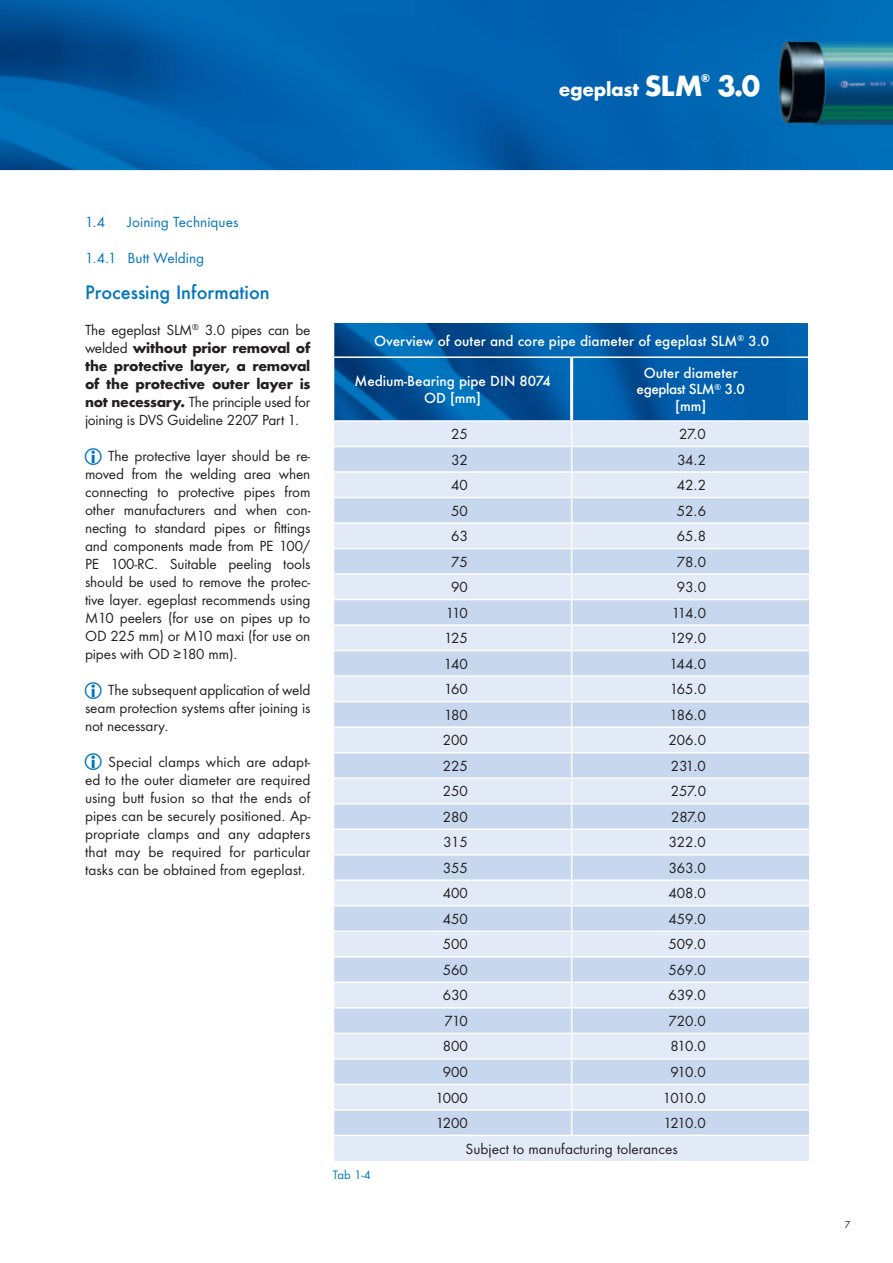
<style>
.page{position:relative;width:893px;height:1263px;background:#fff}
.page>*{position:absolute;margin:0;border:0;box-sizing:border-box;transform-origin:0 0}
.t1{font:700 27px "Futura ND";color:#fff}
.t2{font:500 18px "Futura ND";color:#0075bf}
.t3{font:700 18px "Futura ND";letter-spacing:-.02em;color:#fff}
.t4{font:13.5px/18px "Futura ND";color:#231f20;text-align:justify}
.t5{font:700 13.5px/18px "Futura ND";letter-spacing:-.02em;color:#231f20;text-align:justify}
.t6{font:500 13.5px/16.2px "Futura ND";color:#fff;text-align:center}
.t7{font:13.5px "Futura ND";color:#0075bf}
.t8{font:11.25px "Futura ND";color:#0075bf}
.t9{font:700 10.5px "Futura ND";color:#fff}
.t10{font:9px "Futura ND";color:#231f20}
.s1{font-size:27px}
.s2{font-weight:400}
</style>
<div class="page">
<img style="left:0;top:0;width:893px;height:170px">
<img style="left:776px;top:15px;width:117px;height:134px">
<img style="left:334px;top:323px;width:474px;height:97px">
<div style="left:334px;top:422px;width:475px;height:739px;background:#e1eaf6"></div>
<svg style="left:334px;top:447px;width:475px;height:688px;background:#d3e0f2"></svg>
<hr style="left:570px;top:358px;width:3px;height:62px;background:#fff">
<hr style="left:333px;top:356px;width:239px;height:2px;background:#fff">
<hr style="left:572px;top:356px;width:238px;height:2px;background:#fff">
<hr style="left:333px;top:446px;width:239px;height:1px;background:#fff">
<hr style="left:333px;top:471px;width:239px;height:2px;background:#fff">
<hr style="left:333px;top:497px;width:239px;height:1px;background:#fff">
<hr style="left:333px;top:522px;width:239px;height:2px;background:#fff">
<hr style="left:333px;top:548px;width:239px;height:1px;background:#fff">
<hr style="left:333px;top:573px;width:239px;height:2px;background:#fff">
<hr style="left:333px;top:599px;width:239px;height:1px;background:#fff">
<hr style="left:333px;top:624px;width:239px;height:2px;background:#fff">
<hr style="left:333px;top:650px;width:239px;height:1px;background:#fff">
<hr style="left:333px;top:675px;width:239px;height:2px;background:#fff">
<hr style="left:333px;top:701px;width:239px;height:1px;background:#fff">
<hr style="left:333px;top:726px;width:239px;height:2px;background:#fff">
<svg style="left:571px;top:422px;width:1px;height:713px"></svg>
<hr style="left:333px;top:752px;width:239px;height:1px;background:#fff">
<hr style="left:333px;top:777px;width:239px;height:2px;background:#fff">
<hr style="left:333px;top:803px;width:239px;height:1px;background:#fff">
<hr style="left:572px;top:446px;width:238px;height:1px;background:#fff">
<hr style="left:333px;top:828px;width:239px;height:2px;background:#fff">
<hr style="left:572px;top:471px;width:238px;height:2px;background:#fff">
<hr style="left:333px;top:854px;width:239px;height:1px;background:#fff">
<hr style="left:572px;top:497px;width:238px;height:1px;background:#fff">
<hr style="left:333px;top:879px;width:239px;height:2px;background:#fff">
<hr style="left:572px;top:522px;width:238px;height:2px;background:#fff">
<hr style="left:333px;top:905px;width:239px;height:1px;background:#fff">
<hr style="left:572px;top:548px;width:238px;height:1px;background:#fff">
<hr style="left:333px;top:930px;width:239px;height:2px;background:#fff">
<hr style="left:572px;top:573px;width:238px;height:2px;background:#fff">
<hr style="left:333px;top:956px;width:239px;height:1px;background:#fff">
<hr style="left:572px;top:599px;width:238px;height:1px;background:#fff">
<hr style="left:333px;top:981px;width:239px;height:2px;background:#fff">
<hr style="left:572px;top:624px;width:238px;height:2px;background:#fff">
<hr style="left:333px;top:1135px;width:239px;height:1px;background:#fff">
<hr style="left:572px;top:650px;width:238px;height:1px;background:#fff">
<hr style="left:572px;top:1109px;width:238px;height:2px;background:#fff">
<hr style="left:572px;top:1135px;width:238px;height:1px;background:#fff">
<hr style="left:572px;top:675px;width:238px;height:2px;background:#fff">
<hr style="left:572px;top:701px;width:238px;height:1px;background:#fff">
<hr style="left:572px;top:726px;width:238px;height:2px;background:#fff">
<hr style="left:572px;top:752px;width:238px;height:1px;background:#fff">
<hr style="left:572px;top:777px;width:238px;height:2px;background:#fff">
<hr style="left:572px;top:803px;width:238px;height:1px;background:#fff">
<hr style="left:572px;top:828px;width:238px;height:2px;background:#fff">
<hr style="left:572px;top:854px;width:238px;height:1px;background:#fff">
<hr style="left:572px;top:879px;width:238px;height:2px;background:#fff">
<hr style="left:572px;top:905px;width:238px;height:1px;background:#fff">
<hr style="left:572px;top:930px;width:238px;height:2px;background:#fff">
<hr style="left:572px;top:956px;width:238px;height:1px;background:#fff">
<hr style="left:572px;top:981px;width:238px;height:2px;background:#fff">
<hr style="left:333px;top:1007px;width:239px;height:1px;background:#fff">
<hr style="left:572px;top:1007px;width:238px;height:1px;background:#fff">
<hr style="left:333px;top:1032px;width:239px;height:2px;background:#fff">
<hr style="left:572px;top:1032px;width:238px;height:2px;background:#fff">
<hr style="left:333px;top:1058px;width:239px;height:1px;background:#fff">
<hr style="left:572px;top:1058px;width:238px;height:1px;background:#fff">
<hr style="left:333px;top:1084px;width:239px;height:1px;background:#fff">
<hr style="left:333px;top:1109px;width:239px;height:2px;background:#fff">
<hr style="left:572px;top:1084px;width:238px;height:1px;background:#fff">
<svg style="left:809px;top:498px;width:1px;height:637px"></svg>
<h2 class="t3" style="left:559px;top:77px;width:145px">egeplast <span class="s1">SLM</span></h2>
<p class="t9" style="left:701px;top:71px;width:10px">®</p>
<h1 class="t1" style="left:717px;top:67px;width:44px">3.0</h1>
<p class="t7" style="left:85px;top:213px;width:22px">1.4</p>
<p class="t7" style="left:128px;top:213px;width:112px">Joining Techniques</p>
<p class="t7" style="left:85px;top:249px;width:121px">1.4.1 Butt Welding</p>
<h2 class="t2" style="left:85px;top:280px;width:186px">Processing Information</h2>
<p class="t5" style="left:85px;top:321px;width:227px"><span class="s2">The egeplast SLM</span><sup>®</sup> <span class="s2">3.0 pipes can be welded</span> without prior removal of the protective layer, a removal of the protective outer layer is not necessary. <span class="s2">The principle used for joining is DVS Guideline 2207 Part 1.</span></p>
<p class="t4" style="left:85px;top:447px;width:227px;text-indent:23px">The protective layer should be re&shy;moved from the welding area when connecting to protective pipes from other manufacturers and when con&shy;necting to standard pipes or fittings and components made from PE 100/ PE 100-RC. Suitable peeling tools should be used to remove the protec&shy;tive layer. egeplast recommends using M10 peelers (for use on pipes up to OD 225 mm) or M10 maxi (for use on pipes with OD ≥180 mm).</p>
<p class="t4" style="left:85px;top:681px;width:227px;text-indent:23px">The subsequent application of weld seam protection systems after joining is not necessary.</p>
<p class="t4" style="left:85px;top:753px;width:227px;text-indent:23px">Special clamps which are adapt&shy;ed to the outer diameter are required using butt fusion so that the ends of pipes can be securely positioned. Ap&shy;propriate clamps and any adapters that may be required for particular tasks can be obtained from egeplast.</p>
<p class="t6" style="left:374px;top:332px;width:397px">Overview of outer and core pipe diameter of egeplast SLM<sup>®</sup> 3.0</p>
<p class="t6" style="left:354px;top:373px;width:198px">Medium-Bearing pipe DIN 8074<br>OD [mm]</p>
<p class="t6" style="left:637px;top:365px;width:110px">Outer diameter egeplast SLM<sup>®</sup> 3.0 [mm]</p>
<p class="t4" style="left:451px;top:425px;width:18px">25</p>
<p class="t4" style="left:679px;top:425px;width:28px">27.0</p>
<p class="t4" style="left:451px;top:451px;width:18px">32</p>
<p class="t4" style="left:677px;top:451px;width:30px">34.2</p>
<p class="t4" style="left:451px;top:476px;width:18px">40</p>
<p class="t4" style="left:677px;top:476px;width:31px">42.2</p>
<p class="t4" style="left:451px;top:502px;width:18px">50</p>
<p class="t4" style="left:677px;top:502px;width:31px">52.6</p>
<p class="t4" style="left:451px;top:527px;width:18px">63</p>
<p class="t4" style="left:677px;top:527px;width:31px">65.8</p>
<p class="t4" style="left:451px;top:553px;width:18px">75</p>
<p class="t4" style="left:677px;top:553px;width:31px">78.0</p>
<p class="t4" style="left:451px;top:578px;width:18px">90</p>
<p class="t4" style="left:677px;top:578px;width:31px">93.0</p>
<p class="t4" style="left:446px;top:604px;width:24px">110</p>
<p class="t4" style="left:672px;top:604px;width:36px">114.0</p>
<p class="t4" style="left:444px;top:629px;width:25px">125</p>
<p class="t4" style="left:670px;top:629px;width:38px">129.0</p>
<p class="t4" style="left:444px;top:655px;width:25px">140</p>
<p class="t4" style="left:669px;top:655px;width:38px">144.0</p>
<p class="t4" style="left:444px;top:680px;width:25px">160</p>
<p class="t4" style="left:670px;top:680px;width:38px">165.0</p>
<p class="t4" style="left:444px;top:706px;width:25px">180</p>
<p class="t4" style="left:670px;top:706px;width:38px">186.0</p>
<p class="t4" style="left:443px;top:731px;width:26px">200</p>
<p class="t4" style="left:668px;top:731px;width:39px">206.0</p>
<p class="t4" style="left:443px;top:757px;width:26px">225</p>
<p class="t4" style="left:671px;top:757px;width:37px">231.0</p>
<p class="t4" style="left:443px;top:782px;width:26px">250</p>
<p class="t4" style="left:671px;top:782px;width:37px">257.0</p>
<p class="t4" style="left:443px;top:808px;width:26px">280</p>
<p class="t4" style="left:671px;top:808px;width:36px">287.0</p>
<p class="t4" style="left:443px;top:833px;width:26px">315</p>
<p class="t4" style="left:668px;top:833px;width:39px">322.0</p>
<p class="t4" style="left:443px;top:859px;width:26px">355</p>
<p class="t4" style="left:668px;top:859px;width:39px">363.0</p>
<p class="t4" style="left:443px;top:884px;width:26px">400</p>
<p class="t4" style="left:668px;top:884px;width:39px">408.0</p>
<p class="t4" style="left:443px;top:910px;width:26px">450</p>
<p class="t4" style="left:668px;top:910px;width:39px">459.0</p>
<p class="t4" style="left:443px;top:935px;width:26px">500</p>
<p class="t4" style="left:668px;top:935px;width:39px">509.0</p>
<p class="t4" style="left:443px;top:961px;width:26px">560</p>
<p class="t4" style="left:668px;top:961px;width:39px">569.0</p>
<p class="t4" style="left:443px;top:986px;width:26px">630</p>
<p class="t4" style="left:668px;top:986px;width:39px">639.0</p>
<p class="t4" style="left:444px;top:1012px;width:25px">710</p>
<p class="t4" style="left:668px;top:1012px;width:39px">720.0</p>
<p class="t4" style="left:443px;top:1037px;width:26px">800</p>
<p class="t4" style="left:671px;top:1037px;width:37px">810.0</p>
<p class="t4" style="left:443px;top:1063px;width:26px">900</p>
<p class="t4" style="left:670px;top:1063px;width:37px">910.0</p>
<p class="t4" style="left:435px;top:1088px;width:34px">1000</p>
<p class="t4" style="left:663px;top:1088px;width:45px">1010.0</p>
<p class="t4" style="left:436px;top:1114px;width:34px">1200</p>
<p class="t4" style="left:466px;top:1110px;width:242px;line-height:25.5px;text-indent:198px">1210.0<br>Subject to manufacturing tolerances</p>
<p class="t8" style="left:333px;top:1168px;width:39px">Tab 1-4</p>
<p class="t10" style="left:845px;top:1218px;width:7px">7</p>
</div>
